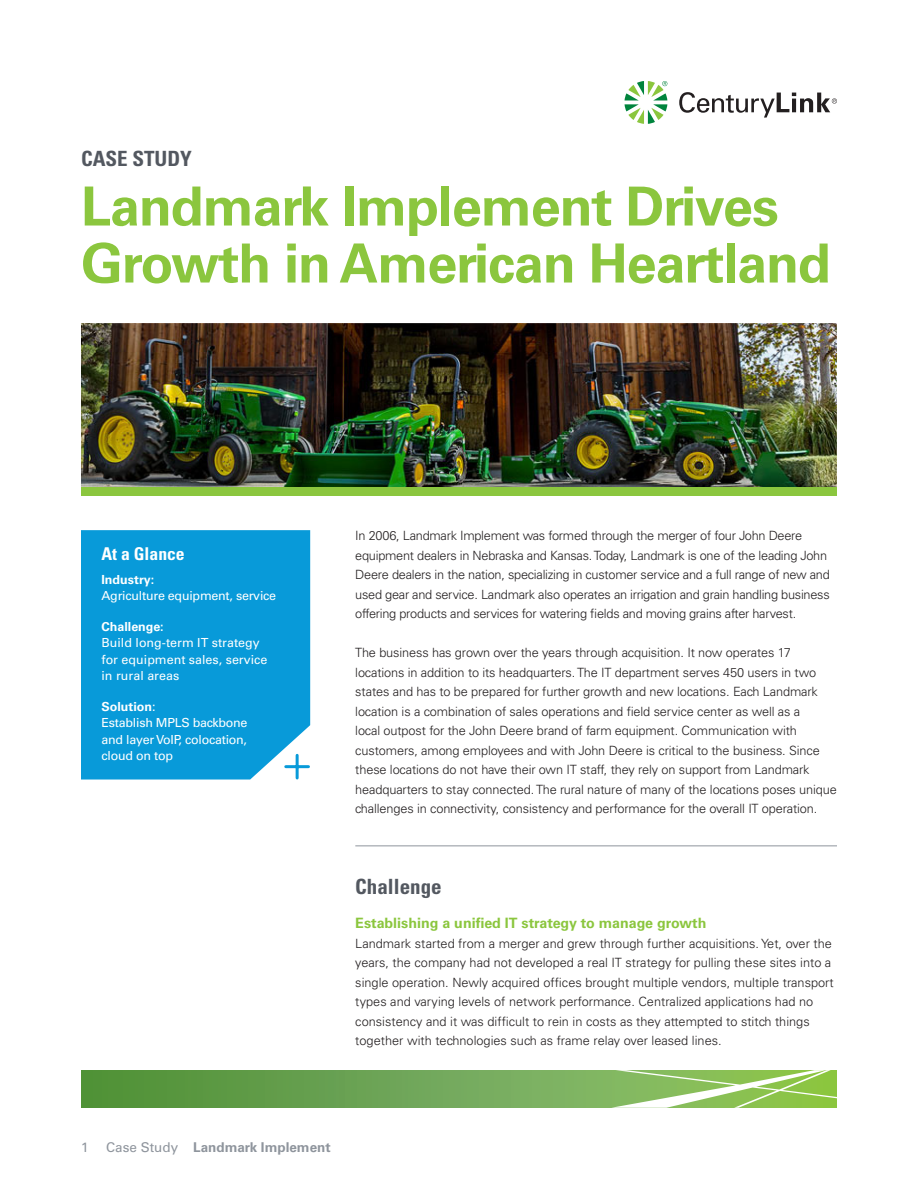
<style>
.page{position:relative;width:918px;height:1188px;background:#fff}
.page>*{position:absolute;margin:0;border:0;box-sizing:border-box;transform-origin:0 0}
.t1{font:700 54px/57px "Univers";letter-spacing:-.02em;color:#8bc63e}
.Doc_Type{font:700 condensed 21px "Univers";color:#535860}
.Headline{font:700 condensed 21px "Univers";color:#535860}
.At_A_Glance{font:700 condensed 17.7px "Univers";color:#fff}
.Subhead_1_Column{font:700 14.25px "Univers";color:#8bc63e}
.t2{font:700 13.5px "Univers";color:#8f959d}
.Page_Number{font:13.5px "Univers LT Std";color:#8f959d}
.Body_Copy{font:300 12.75px/19.5px "Univers";letter-spacing:-.01em;color:#231f20}
.Left_Rail_Body_Copy{font:12.45px/16.5px "Univers LT Std";color:#fff}
.Left_Rail_Heading{font:12.45px/16.5px "Univers LT Std";letter-spacing:-.02em;color:#fff;text-align:justify}
.Left_Rail_Heading-2{font:700 12.45px "Univers";color:#fff}
.Left_Rail_Body_Copy-2{font:12.45px "Univers LT Std";letter-spacing:-.02em;color:#fff}
.s1{font-family:"Univers LT Std";font-weight:400}
</style>
<div class="page">
<svg style="left:81px;top:1070px;width:530px;height:38px;background:#68a250"></svg>
<svg style="left:611px;top:1070px;width:226px;height:38px;background:#9ecb72"></svg>
<img style="left:81px;top:324px;width:756px;height:164px">
<div style="left:81px;top:488px;width:756px;height:8px;background:#8bc63e"></div>
<div style="left:81px;top:530px;width:229px;height:250px;background:#089ad9"></div>
<hr style="left:296px;top:755px;width:3px;height:23px;background:#089ad9">
<hr style="left:286px;top:765px;width:22px;height:3px;background:#089ad9">
<svg style="left:625px;top:81px;width:42px;height:43px"></svg>
<svg style="left:679px;top:92px;width:158px;height:26px"></svg>
<hr style="left:355px;top:845px;width:482px;height:1px;background:#8f959d">
<p class="Doc_Type" style="left:81px;top:146px;width:112px">CASE STUDY</p>
<p class="t1" style="left:81px;top:178px;width:752px">Landmark Implement Drives<br>Growth in American Heartland</p>
<p class="At_A_Glance" style="left:102px;top:543px;width:85px">At a Glance</p>
<p class="Left_Rail_Heading-2" style="left:102px;top:572px;width:54px">Industry:</p>
<p class="Left_Rail_Body_Copy-2" style="left:102px;top:588px;width:176px">Agriculture equipment, service</p>
<p class="Left_Rail_Heading-2" style="left:102px;top:619px;width:64px">Challenge:</p>
<p class="Left_Rail_Body_Copy" style="left:102px;top:635px;width:167px">Build long-term IT strategy for equipment sales, service in rural areas</p>
<p class="Left_Rail_Heading-2" style="left:102px;top:699px;width:56px">Solution<span class="s1">:</span></p>
<p class="Left_Rail_Heading" style="left:102px;top:715px;width:147px">Establish MPLS backbone and layer VoIP, colocation, cloud on top</p>
<p class="Body_Copy" style="left:355px;top:526px;width:476px">In 2006, Landmark Implement was formed through the merger of four John Deere equipment dealers in Nebraska and Kansas. Today, Landmark is one of the leading John Deere dealers in the nation, specializing in customer service and a full range of new and used gear and service. Landmark also operates an irrigation and grain handling business offering products and services for watering fields and moving grains after harvest.</p>
<p class="Body_Copy" style="left:355px;top:643px;width:483px">The business has grown over the years through acquisition. It now operates 17 locations in addition to its headquarters. The IT department serves 450 users in two states and has to be prepared for further growth and new locations. Each Landmark location is a combination of sales operations and field service center as well as a<br>local outpost for the John Deere brand of farm equipment. Communication with customers, among employees and with John Deere is critical to the business. Since these locations do not have their own IT staff, they rely on support from Landmark headquarters to stay connected. The rural nature of many of the locations poses unique challenges in connectivity, consistency and performance for the overall IT operation.</p>
<p class="Headline" style="left:355px;top:873px;width:88px">Challenge</p>
<p class="Subhead_1_Column" style="left:355px;top:915px;width:353px">Establishing a unified IT strategy to manage growth</p>
<p class="Body_Copy" style="left:355px;top:933px;width:480px">Landmark started from a merger and grew through further acquisitions. Yet, over the years, the company had not developed a real IT strategy for pulling these sites into a single operation. Newly acquired offices brought multiple vendors, multiple transport types and varying levels of network performance. Centralized applications had no consistency and it was difficult to rein in costs as they attempted to stitch things together with technologies such as frame relay over leased lines.</p>
<p class="Page_Number" style="left:81px;top:1139px;width:9px">1</p>
<p class="t2" style="left:106px;top:1140px;width:226px"><span class="s1">Case Study</span> Landmark Implement</p>
</div>
